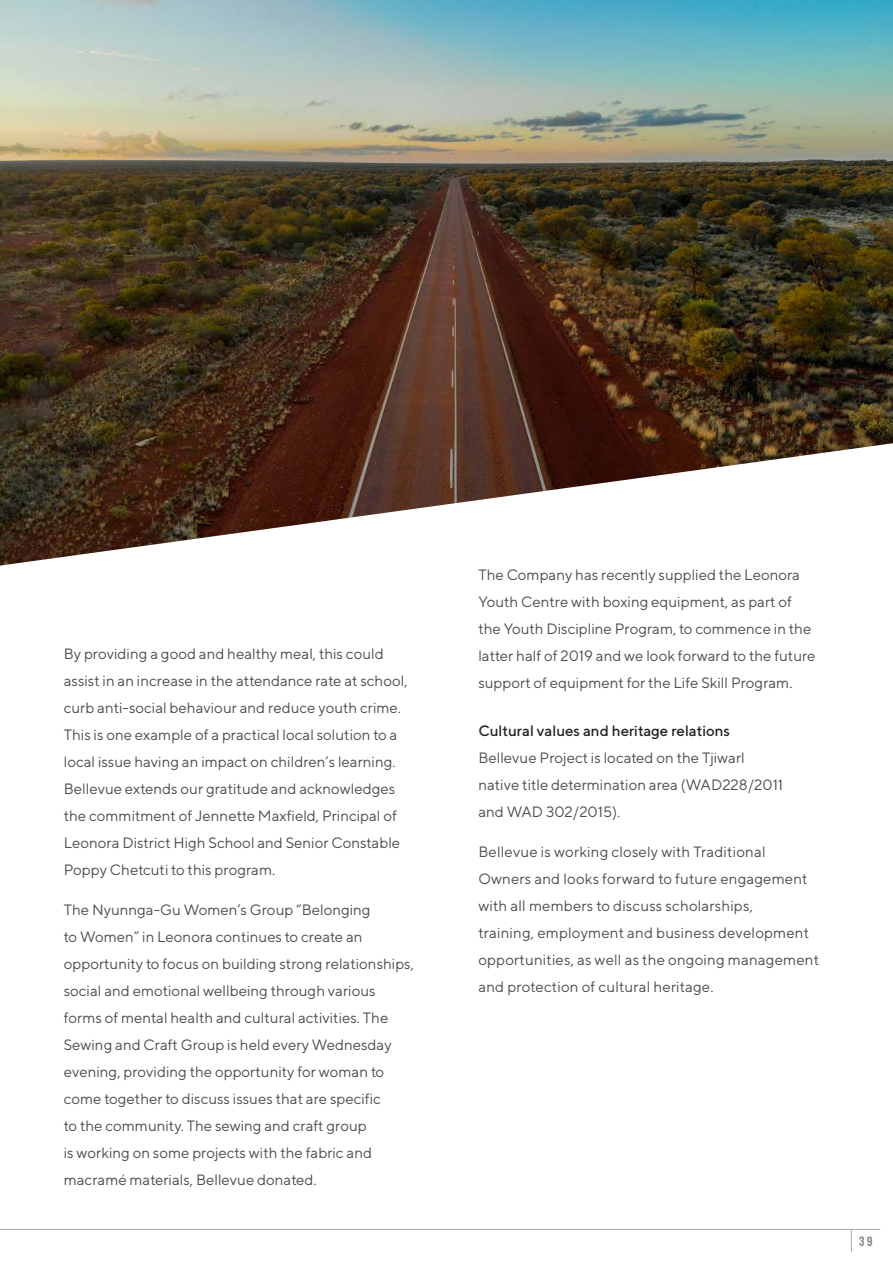
<style>
.page{position:relative;width:893px;height:1263px;background:#fff}
.page>*{position:absolute;margin:0;border:0;box-sizing:border-box;transform-origin:0 0}
.BG_Body_Copy_3mm{font:15px/27px "TT Norms";color:#4e4b4b}
.BG_Body_Copy{font:15px/27px "TT Norms";color:#4e4b4b}
.BG_Subheading_02__5m{font:500 15px "TT Norms";color:#252020}
.t1{font:700 13.5px "Bebas Neue";color:#808285}
</style>
<div class="page">
<hr style="left:0;top:1229px;width:880px;height:1px;background:#a8a9ad">
<svg style="left:851px;top:1230px;width:1px;height:22px"></svg>
<img style="left:0;top:0;width:893px;height:566px">
<p class="BG_Body_Copy_3mm" style="left:64px;top:640px;width:345px">By providing a good and healthy meal, this could assist in an increase in the attendance rate at school, curb anti-social behaviour and reduce youth crime.<br>This is one example of a practical local solution to a local issue having an impact on children’s learning.<br>Bellevue extends our gratitude and acknowledges the commitment of Jennette Maxfield, Principal of Leonora District High School and Senior Constable Poppy Chetcuti to this program.</p>
<p class="BG_Body_Copy_3mm" style="left:64px;top:896px;width:352px">The Nyunnga-Gu Women’s Group “Belonging<br>to Women” in Leonora continues to create an opportunity to focus on building strong relationships, social and emotional wellbeing through various forms of mental health and cultural activities. The Sewing and Craft Group is held every Wednesday evening, providing the opportunity for woman to come together to discuss issues that are specific<br>to the community. The sewing and craft group<br>is working on some projects with the fabric and macramé materials, Bellevue donated.</p>
<p class="BG_Body_Copy" style="left:478px;top:561px;width:339px">The Company has recently supplied the Leonora Youth Centre with boxing equipment, as part of the Youth Discipline Program, to commence in the latter half of 2019 and we look forward to the future support of equipment for the Life Skill Program.</p>
<p class="BG_Subheading_02__5m" style="left:478px;top:722px;width:253px">Cultural values and heritage relations</p>
<p class="BG_Body_Copy_3mm" style="left:478px;top:744px;width:306px">Bellevue Project is located on the Tjiwarl native title determination area (WAD228/2011 and WAD 302/2015).</p>
<p class="BG_Body_Copy_3mm" style="left:478px;top:838px;width:342px">Bellevue is working closely with Traditional Owners and looks forward to future engagement with all members to discuss scholarships,<br>training, employment and business development opportunities, as well as the ongoing management and protection of cultural heritage.</p>
<p class="t1" style="left:859px;top:1234px;width:15px">39</p>
</div>
